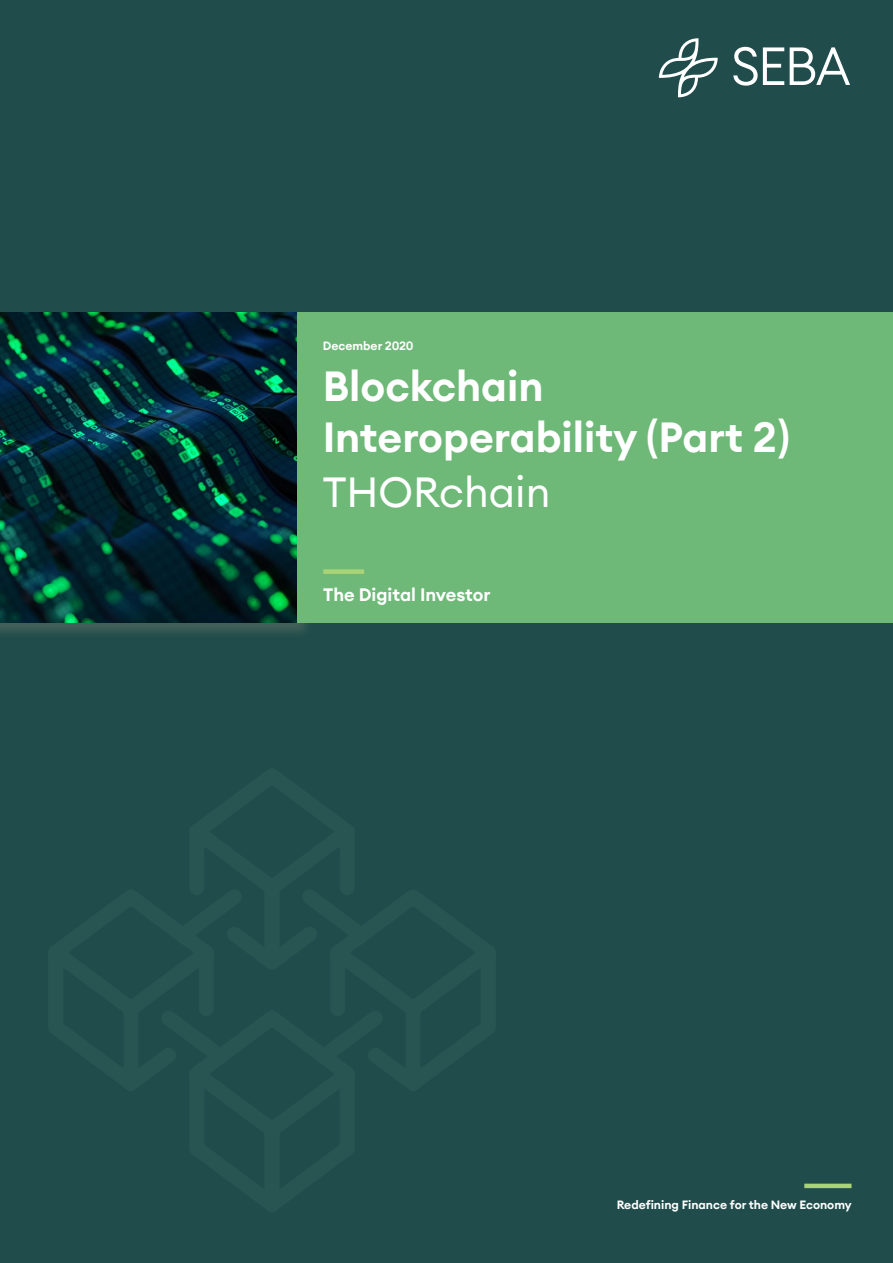
<style>
.page{position:relative;width:893px;height:1263px;background:#204d4c}
.page>*{position:absolute;margin:0;border:0;box-sizing:border-box;transform-origin:0 0}
.t1{font:600 42px/51px "Seba Euclid";color:#fff}
.t2{font:42px "Seba Euclid";color:#fff}
.t3{font:600 18px "Seba Euclid";letter-spacing:-.005em;color:#fff}
.t4{font:600 12px "Seba Euclid";color:#fff}
</style>
<div class="page">
<div style="left:0;top:312px;width:314px;height:327px;background:#657466;opacity:.5"></div>
<img style="left:0;top:312px;width:297px;height:310px">
<div style="left:298px;top:312px;width:595px;height:327px;background:#204d4c"></div>
<div style="left:298px;top:312px;width:595px;height:310px;background:#6eb878"></div>
<svg style="left:659px;top:38px;width:59px;height:59px"></svg>
<svg style="left:733px;top:47px;width:51px;height:39px"></svg>
<svg style="left:790px;top:47px;width:60px;height:38px"></svg>
<hr style="left:804px;top:1184px;width:47px;height:4px;background:#a9d377">
<div style="left:323px;top:569px;width:41px;height:5px;background:#a9d377"></div>
<p class="t4" style="left:323px;top:337px;width:92px">December 2020</p>
<h1 class="t1" style="left:323px;top:360px;width:469px">Blockchain<br>Interoperability (Part 2)</h1>
<h1 class="t2" style="left:323px;top:465px;width:229px">THORchain</h1>
<h2 class="t3" style="left:323px;top:583px;width:169px">The Digital Investor</h2>
<p class="t4" style="left:617px;top:1197px;width:237px">Redefining Finance for the New Economy</p>
</div>
